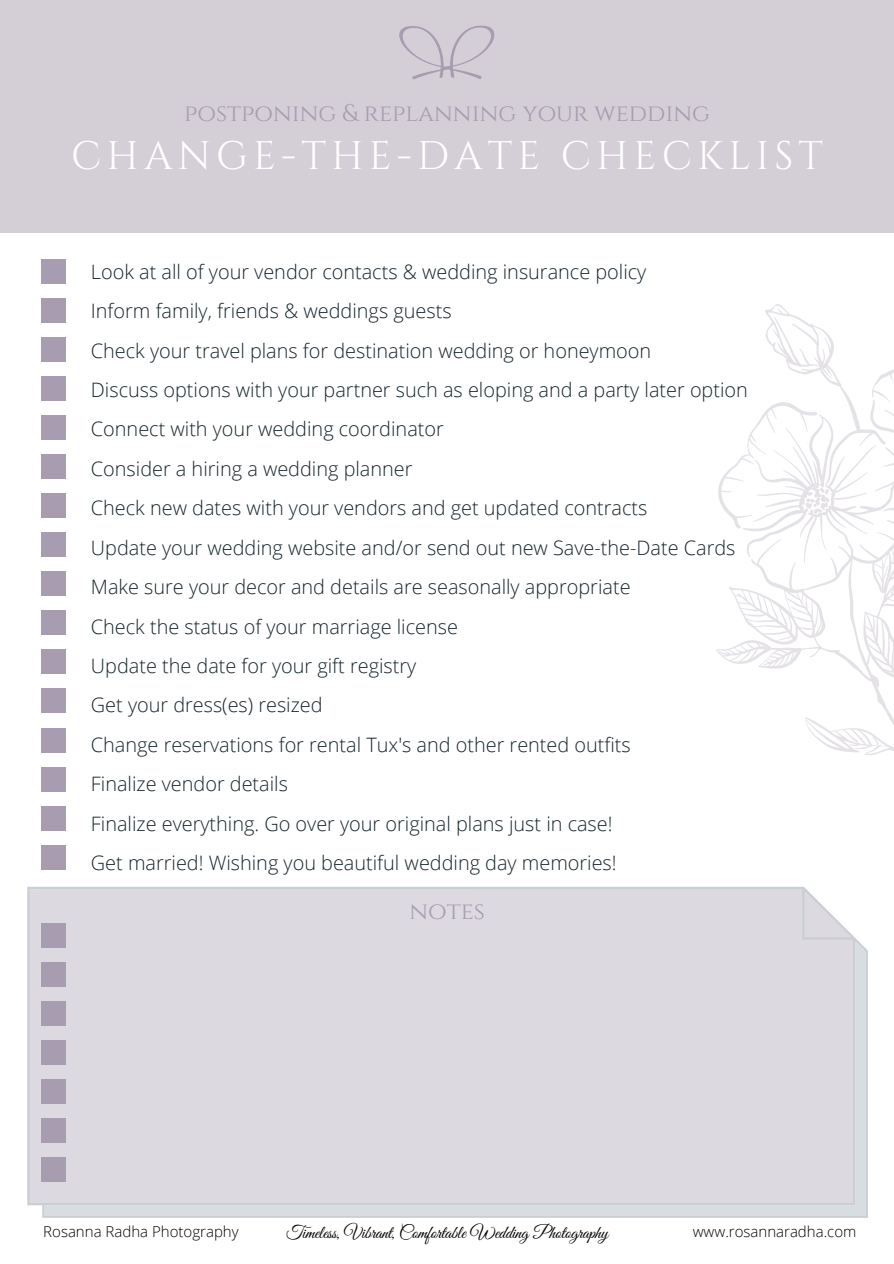
<style>
.page{position:relative;width:894px;height:1264px;background:#fff}
.page>*{position:absolute;margin:0;border:0;box-sizing:border-box;transform-origin:0 0}
.t1{font:39.75px "Cinzel";letter-spacing:.13em;color:#fff}
.t2{font:24px "Cinzel";color:#a89db0}
.t3{font:300 19.8px/39.5px "Open Sans";color:#16252c}
.t4{font:18px "Great Vibes";color:#000}
.t5{font:300 15px "Open Sans";color:#000}
</style>
<div class="page">
<div style="left:0;top:0;width:893px;height:233px;background:#d4ced7"></div>
<div style="left:42px;top:259px;width:24px;height:25px;background:#a89db0"></div>
<div style="left:42px;top:298px;width:24px;height:25px;background:#a89db0"></div>
<div style="left:42px;top:337px;width:24px;height:25px;background:#a89db0"></div>
<div style="left:42px;top:376px;width:24px;height:25px;background:#a89db0"></div>
<div style="left:42px;top:415px;width:24px;height:25px;background:#a89db0"></div>
<div style="left:42px;top:454px;width:24px;height:25px;background:#a89db0"></div>
<div style="left:42px;top:493px;width:24px;height:25px;background:#a89db0"></div>
<div style="left:42px;top:532px;width:24px;height:25px;background:#a89db0"></div>
<div style="left:42px;top:571px;width:24px;height:25px;background:#a89db0"></div>
<div style="left:42px;top:610px;width:24px;height:25px;background:#a89db0"></div>
<div style="left:42px;top:649px;width:24px;height:25px;background:#a89db0"></div>
<div style="left:42px;top:688px;width:24px;height:25px;background:#a89db0"></div>
<div style="left:42px;top:727px;width:24px;height:25px;background:#a89db0"></div>
<div style="left:42px;top:767px;width:24px;height:24px;background:#a89db0"></div>
<div style="left:42px;top:806px;width:24px;height:24px;background:#a89db0"></div>
<div style="left:42px;top:845px;width:24px;height:24px;background:#a89db0"></div>
<div style="left:27px;top:886px;width:840px;height:331px;background:#ddd9e0"></div>
<div style="left:42px;top:923px;width:24px;height:24px;background:#a89db0"></div>
<div style="left:42px;top:962px;width:24px;height:24px;background:#a89db0"></div>
<div style="left:42px;top:1001px;width:24px;height:24px;background:#a89db0"></div>
<div style="left:42px;top:1040px;width:24px;height:24px;background:#a89db0"></div>
<div style="left:42px;top:1079px;width:24px;height:24px;background:#a89db0"></div>
<div style="left:42px;top:1118px;width:24px;height:24px;background:#a89db0"></div>
<div style="left:42px;top:1157px;width:24px;height:24px;background:#a89db0"></div>
<img style="left:399px;top:25px;width:96px;height:55px">
<svg style="left:716px;top:304px;width:177px;height:451px"></svg>
<p class="t2" style="left:184px;top:97px;width:527px">postponing &amp; replanning your wedding</p>
<h1 class="t1" style="left:71px;top:130px;width:753px">CHANGE-THE-DATE CHECKLIST</h1>
<p class="t3" style="left:91px;top:251px;width:658px">Look at all of your vendor contacts &amp; wedding insurance policy<br>Inform family, friends &amp; weddings guests<br>Check your travel plans for destination wedding or honeymoon<br>Discuss options with your partner such as eloping and a party later option Connect with your wedding coordinator<br>Consider a hiring a wedding planner<br>Check new dates with your vendors and get updated contracts<br>Update your wedding website and/or send out new Save-the-Date Cards Make sure your decor and details are seasonally appropriate<br>Check the status of your marriage license<br>Update the date for your gift registry<br>Get your dress(es) resized<br>Change reservations for rental Tux's and other rented outfits<br>Finalize vendor details<br>Finalize everything. Go over your original plans just in case!<br>Get married! Wishing you beautiful wedding day memories!</p>
<p class="t2" style="left:409px;top:895px;width:77px">notes</p>
<p class="t5" style="left:43px;top:1220px;width:197px">Rosanna Radha Photography</p>
<p class="t4" style="left:286px;top:1222px;width:324px">Timeless, Vibrant, Comfortable Wedding Photography</p>
<p class="t5" style="left:692px;top:1220px;width:165px">www.rosannaradha.com</p>
</div>
